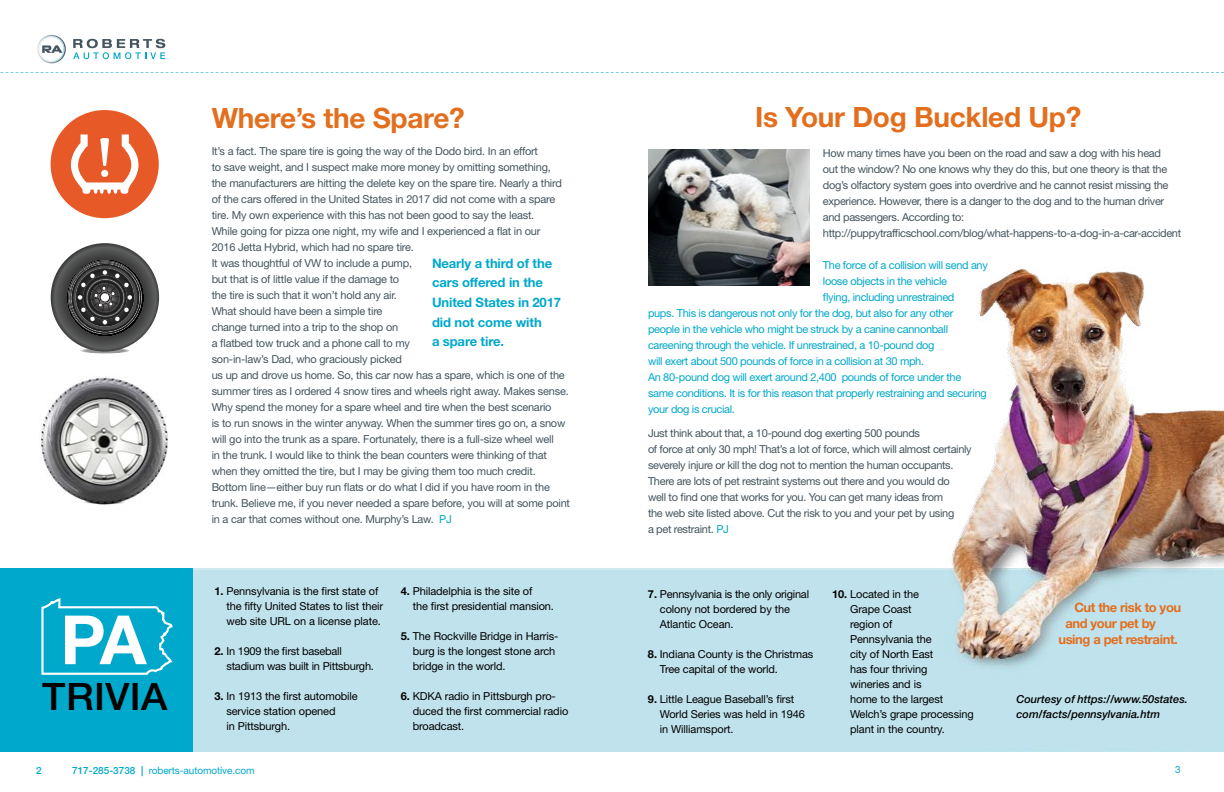
<style>
.page{position:relative;width:1224px;height:792px;background:#fff}
.page>*{position:absolute;margin:0;border:0;box-sizing:border-box;transform-origin:0 0}
.t1{font:700 68px "Helvetica Neue LT Std";color:#fff}
.t2{font:500 37.8px "Helvetica Neue LT Std";letter-spacing:.01em;color:#000;scale:1.04 1}
.t3{font:700 28px "Helvetica Neue LT Std";letter-spacing:-.01em;color:#e36f1e}
.t4{font:700 13.1px/19.6px "Helvetica Neue LT Std";letter-spacing:-.01em;color:#00a8cb}
.t5{font:700 13px "Helvetica Neue LT Std";letter-spacing:-.03em;color:#e36f1e}
.t6{font:11px/16px "Helvetica Neue LT Std";letter-spacing:-.02em;color:#455560}
.t7{font:11px/15px "Helvetica Neue LT Std";letter-spacing:-.01em;color:#000}
.t8{font:11px "Helvetica Neue LT Std";letter-spacing:-.03em;color:#00a8cb}
.t9{font:italic 500 11px/15px "Helvetica Neue LT Std";color:#000}
.t10{font:10px "Helvetica Neue LT Std";letter-spacing:-.01em;color:#00a8cb}
.t11{font:500 10px "Helvetica Neue LT Std";color:#00a8cb}
.s1{color:#00a8cb}
.s2{font-weight:700}
.s3{font-weight:500}
</style>
<div class="page">
<img style="left:50px;top:234px;width:1174px;height:518px">
<div style="left:0;top:568px;width:193px;height:184px;background:#00a8cb"></div>
<svg style="left:0;top:72px;width:1224px;height:1px"></svg>
<svg style="left:73px;top:39px;width:92px;height:20px"></svg>
<svg style="left:37px;top:35px;width:29px;height:28px"></svg>
<img style="left:648px;top:149px;width:161px;height:137px">
<div style="left:51px;top:110px;width:108px;height:108px;background:#e75926;border-radius:50%"></div>
<svg style="left:70px;top:134px;width:69px;height:60px"></svg>
<svg style="left:41px;top:598px;width:132px;height:77px"></svg>
<svg style="left:51px;top:243px;width:108px;height:111px"></svg>
<img style="left:41px;top:367px;width:127px;height:147px">
<h1 class="t1" style="left:60px;top:598px;width:88px">PA</h1>
<h2 class="t2" style="left:42px;top:674px;width:122px">TRIVIA</h2>
<h3 class="t3" style="left:755px;top:100px;width:328px">Is Your Dog Buckled Up?</h3>
<h3 class="t3" style="left:212px;top:101px;width:255px">Where’s the Spare?</h3>
<p class="t6" style="left:212px;top:143px;width:360px">It’s a fact. The spare tire is going the way of the Dodo bird. In an effort<br>to save weight, and I suspect make more money by omitting something,<br>the manufacturers are hitting the delete key on the spare tire. Nearly a third of the cars offered in the United States in 2017 did not come with a spare tire. My own experience with this has not been good to say the least.<br>While going for pizza one night, my wife and I experienced a flat in our<br>2016 Jetta Hybrid, which had no spare tire.<br>It was thoughtful of VW to include a pump,<br>but that is of little value if the damage to<br>the tire is such that it won’t hold any air.<br>What should have been a simple tire<br>change turned into a trip to the shop on<br>a flatbed tow truck and a phone call to my<br>son-in-law’s Dad, who graciously picked<br>us up and drove us home. So, this car now has a spare, which is one of the summer tires as I ordered 4 snow tires and wheels right away. Makes sense.<br>Why spend the money for a spare wheel and tire when the best scenario<br>is to run snows in the winter anyway. When the summer tires go on, a snow will go into the trunk as a spare. Fortunately, there is a full-size wheel well<br>in the trunk. I would like to think the bean counters were thinking of that when they omitted the tire, but I may be giving them too much credit.<br>Bottom line—either buy run flats or do what I did if you have room in the trunk. Believe me, if you never needed a spare before, you will at some point in a car that comes without one. Murphy’s Law. <span class="s1">PJ</span></p>
<p class="t6" style="left:823px;top:145px;width:360px">How many times have you been on the road and saw a dog with his head<br>out the window? No one knows why they do this, but one theory is that the dog’s olfactory system goes into overdrive and he cannot resist missing the experience. However, there is a danger to the dog and to the human driver and passengers. According to: http://puppytrafficschool.com/blog/what-happens-to-a-dog-in-a-car-accident</p>
<p class="t4" style="left:432px;top:253px;width:131px">Nearly a third of the cars offered in the<br>United States in 2017 did not come with<br>a spare tire.</p>
<p class="t8" style="left:823px;top:259px;width:167px">The force of a collision will send any</p>
<p class="t8" style="left:823px;top:275px;width:126px">loose objects in the vehicle</p>
<p class="t8" style="left:823px;top:291px;width:133px">flying, including unrestrained</p>
<p class="t8" style="left:648px;top:307px;width:307px">pups. This is dangerous not only for the dog, but also for any other</p>
<p class="t8" style="left:648px;top:323px;width:302px">people in the vehicle who might be struck by a canine cannonball</p>
<p class="t8" style="left:648px;top:339px;width:288px">careening through the vehicle. If unrestrained, a 10-pound dog</p>
<p class="t8" style="left:648px;top:355px;width:278px">will exert about 500 pounds of force in a collision at 30 mph.</p>
<p class="t8" style="left:648px;top:371px;width:315px">An 80-pound dog will exert around 2,400 pounds of force under the</p>
<p class="t8" style="left:648px;top:387px;width:340px">same conditions. It is for this reason that properly restraining and securing</p>
<p class="t8" style="left:648px;top:403px;width:89px">your dog is crucial.</p>
<p class="t6" style="left:648px;top:425px;width:325px">Just think about that, a 10-pound dog exerting 500 pounds<br>of force at only 30 mph! That’s a lot of force, which will almost certainly severely injure or kill the dog not to mention the human occupants.<br>There are lots of pet restraint systems out there and you would do<br>well to find one that works for you. You can get many ideas from<br>the web site listed above. Cut the risk to you and your pet by using<br>a pet restraint. <span class="s1">PJ</span></p>
<p class="t7" style="left:226px;top:583px;width:158px;text-indent:-12px"><span class="s2">1.</span> Pennsylvania is the first state of the fifty United States to list their web site URL on a license plate.</p>
<p class="t7" style="left:226px;top:643px;width:149px;text-indent:-12px"><span class="s2">2.</span> In 1909 the first baseball stadium was built in Pittsburgh.</p>
<p class="t7" style="left:226px;top:688px;width:133px;text-indent:-12px"><span class="s2">3.</span> In 1913 the first automobile service station opened<br>in Pittsburgh.</p>
<p class="t7" style="left:413px;top:583px;width:143px;text-indent:-12px"><span class="s2">4.</span> Philadelphia is the site of<br>the first presidential mansion.</p>
<p class="t7" style="left:413px;top:628px;width:147px;text-indent:-12px"><span class="s2">5.</span> The Rockville Bridge in Harris&shy;burg is the longest stone arch bridge in the world.</p>
<p class="t7" style="left:413px;top:688px;width:157px;text-indent:-12px"><span class="s2">6.</span> KDKA radio in Pittsburgh pro&shy;duced the first commercial radio broadcast.</p>
<p class="t7" style="left:660px;top:586px;width:151px;text-indent:-12px"><span class="s2">7.</span> Pennsylvania is the only original colony not bordered by the<br>Atlantic Ocean.</p>
<p class="t7" style="left:660px;top:646px;width:155px;text-indent:-12px"><span class="s2">8.</span> Indiana County is the Christmas<br>Tree capital of the world.</p>
<p class="t7" style="left:660px;top:691px;width:147px;text-indent:-12px"><span class="s2">9.</span> Little League Baseball’s first<br>World Series was held in 1946 in Williamsport.</p>
<p class="t7" style="left:850px;top:586px;width:125px;text-indent:-18px"><span class="s2">10.</span> Located in the<br>Grape Coast<br>region of<br>Pennsylvania the<br>city of North East<br>has four thriving<br>wineries and is<br>home to the largest<br>Welch’s grape processing plant in the country.</p>
<p class="t5" style="left:1074px;top:600px;width:108px">Cut the risk to you</p>
<p class="t5" style="left:1065px;top:616px;width:92px">and your pet by</p>
<p class="t5" style="left:1058px;top:632px;width:121px">using a pet restraint.</p>
<p class="t9" style="left:1016px;top:691px;width:173px">Courtesy of https://www.50states. com/facts/pennsylvania.htm</p>
<p class="t11" style="left:36px;top:764px;width:7px">2</p>
<p class="t10" style="left:72px;top:764px;width:184px"><span class="s3">717-285-3738 |</span> roberts-automotive.com</p>
<p class="t10" style="left:1175px;top:764px;width:7px">3</p>
</div>
